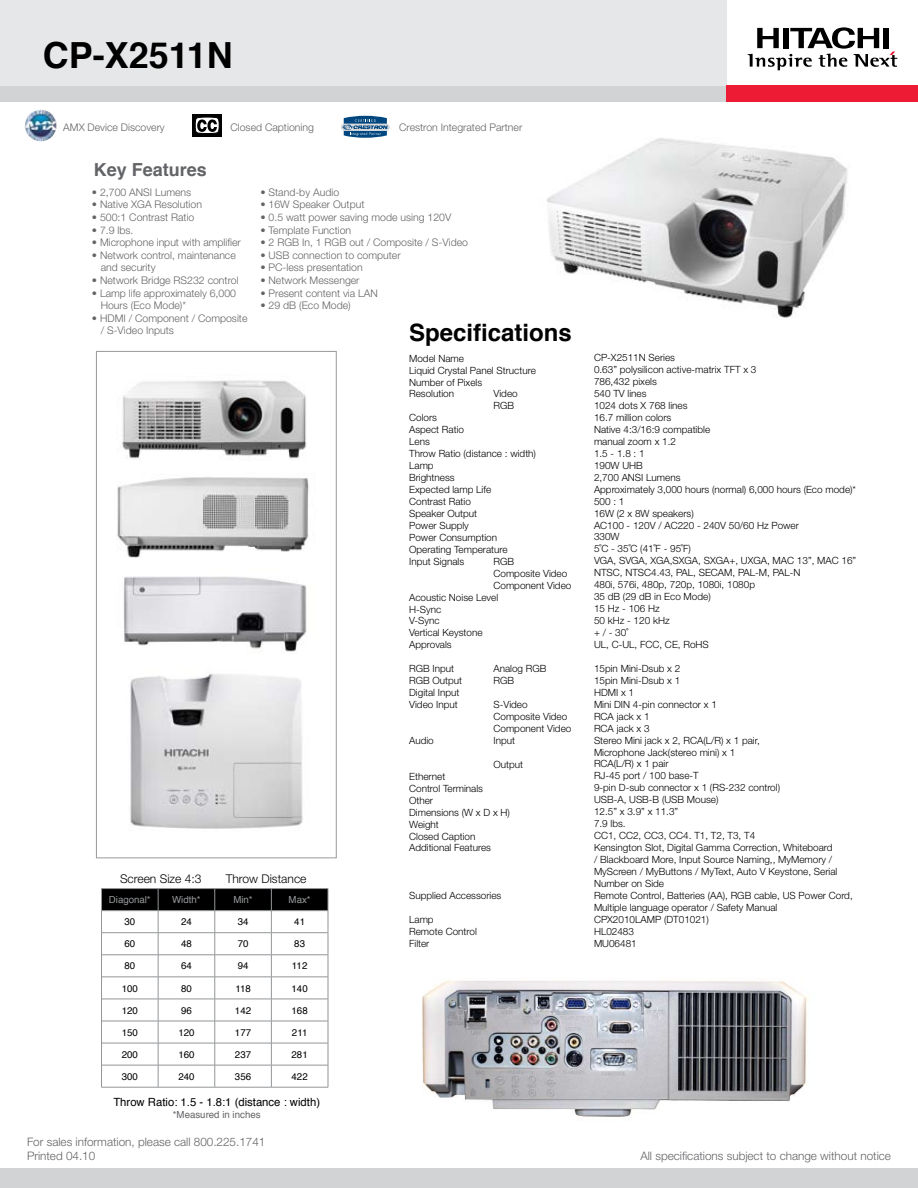
<style>
.page{position:relative;width:918px;height:1188px;background:#fff}
.page>*{position:absolute;margin:0;border:0;box-sizing:border-box;transform-origin:0 0}
.t1{font:700 36px "Helvetica";color:#000}
.t2{font:700 24px "Helvetica";color:#000}
.t3{font:700 18px "Helvetica";color:#636467}
.t4{font:300 12px "Helvetica Neue";color:#000}
.t5{font:300 11.7px/14.1px "Helvetica Neue";color:#636467}
.t6{font:11.25px "Helvetica";color:#000}
.t7{font:300 10.5px/12.6px "Helvetica Neue";color:#636467}
.t8{font:300 9.9px/12px "Helvetica Neue";color:#000}
.t9{font:9.75px "Helvetica";color:#000}
.t10{font:9.75px "Helvetica";color:#979a9c}
.t11{font:9.75px "Helvetica";color:#636467}
</style>
<div class="page">
<div style="left:0;top:1169px;width:918px;height:19px;background:#d1d3d4"></div>
<div style="left:0;top:86px;width:726px;height:16px;background:#d1d3d4"></div>
<div style="left:0;top:0;width:726px;height:86px;background:#e6e7e8"></div>
<svg style="left:748px;top:27px;width:149px;height:43px"></svg>
<div style="left:726px;top:86px;width:192px;height:16px;background:#ed1b34"></div>
<img style="left:546px;top:138px;width:302px;height:180px">
<hr style="left:101px;top:888px;width:57px;height:1px;background:#939598">
<hr style="left:158px;top:888px;width:57px;height:1px;background:#939598">
<hr style="left:215px;top:888px;width:56px;height:1px;background:#939598">
<hr style="left:271px;top:888px;width:57px;height:1px;background:#939598">
<hr style="left:101px;top:1087px;width:57px;height:1px;background:#939598">
<hr style="left:158px;top:1087px;width:57px;height:1px;background:#939598">
<hr style="left:215px;top:1087px;width:56px;height:1px;background:#939598">
<hr style="left:271px;top:1087px;width:57px;height:1px;background:#939598">
<svg style="left:101px;top:889px;width:228px;height:198px"></svg>
<img style="left:421px;top:980px;width:388px;height:137px">
<div style="left:96px;top:351px;width:240px;height:507px;border:1px solid #979a9c"></div>
<img style="left:122px;top:380px;width:185px;height:79px">
<img style="left:130px;top:673px;width:173px;height:156px">
<img style="left:124px;top:576px;width:183px;height:78px">
<img style="left:117px;top:477px;width:192px;height:81px">
<img style="left:29px;top:110px;width:13px;height:31px">
<img style="left:24px;top:115px;width:5px;height:21px">
<img style="left:53px;top:116px;width:4px;height:19px">
<div style="left:192px;top:114px;width:30px;height:22px;background:#000"></div>
<svg style="left:195px;top:117px;width:24px;height:17px"></svg>
<svg style="left:341px;top:116px;width:49px;height:22px"></svg>
<h1 class="t1" style="left:43px;top:26px;width:192px">CP-X2511N</h1>
<p class="t7" style="left:63px;top:121px;width:103px">AMX Device Discovery</p>
<p class="t7" style="left:230px;top:121px;width:85px">Closed Captioning</p>
<p class="t7" style="left:399px;top:121px;width:125px">Crestron Integrated Partner</p>
<h3 class="t3" style="left:94px;top:155px;width:115px">Key Features</h3>
<p class="t7" style="left:92px;top:186px;width:101px">• 2,700 ANSI Lumens</p>
<p class="t7" style="left:92px;top:198px;width:112px">• Native XGA Resolution</p>
<p class="t7" style="left:92px;top:211px;width:104px">• 500:1 Contrast Ratio</p>
<p class="t7" style="left:92px;top:223px;width:43px">• 7.9 lbs.</p>
<p class="t7" style="left:92px;top:236px;width:150px">• Microphone input with amplifier</p>
<p class="t7" style="left:101px;top:249px;width:137px;text-indent:-9px">• Network control, maintenance and security</p>
<p class="t7" style="left:92px;top:274px;width:148px">• Network Bridge RS232 control</p>
<p class="t7" style="left:101px;top:286px;width:137px;text-indent:-9px">• Lamp life approximately 6,000<br>Hours (Eco Mode)*</p>
<p class="t7" style="left:101px;top:312px;width:148px;text-indent:-9px">• HDMI / Component / Composite / S-Video Inputs</p>
<p class="t7" style="left:260px;top:186px;width:80px">• Stand-by Audio</p>
<p class="t7" style="left:260px;top:198px;width:106px">• 16W Speaker Output</p>
<p class="t7" style="left:260px;top:211px;width:192px">• 0.5 watt power saving mode using 120V</p>
<p class="t7" style="left:260px;top:223px;width:92px">• Template Function</p>
<p class="t7" style="left:260px;top:236px;width:209px">• 2 RGB In, 1 RGB out / Composite / S-Video</p>
<p class="t7" style="left:260px;top:249px;width:142px">• USB connection to computer</p>
<p class="t7" style="left:260px;top:261px;width:104px">• PC-less presentation</p>
<p class="t7" style="left:260px;top:274px;width:101px">• Network Messenger</p>
<p class="t7" style="left:260px;top:286px;width:119px">• Present content via LAN</p>
<p class="t7" style="left:260px;top:299px;width:92px">• 29 dB (Eco Mode)</p>
<h2 class="t2" style="left:409px;top:313px;width:164px">Specifications</h2>
<p class="t8" style="left:409px;top:352px;width:128px">Model Name<br>Liquid Crystal Panel Structure<br>Number of Pixels<br>Resolution</p>
<p class="t8" style="left:493px;top:388px;width:26px">Video<br>RGB</p>
<p class="t8" style="left:409px;top:412px;width:128px">Colors<br>Aspect Ratio<br>Lens<br>Throw Ratio (distance : width)<br>Lamp<br>Brightness<br>Expected lamp Life<br>Contrast Ratio<br>Speaker Output<br>Power Supply<br>Power Consumption<br>Operating Temperature<br>Input Signals</p>
<p class="t8" style="left:493px;top:555px;width:22px">RGB</p>
<p class="t8" style="left:493px;top:567px;width:75px">Composite Video</p>
<p class="t8" style="left:493px;top:579px;width:79px">Component Video</p>
<p class="t8" style="left:409px;top:591px;width:91px">Acoustic Noise Level</p>
<p class="t8" style="left:409px;top:603px;width:34px">H-Sync</p>
<p class="t8" style="left:409px;top:615px;width:32px">V-Sync</p>
<p class="t8" style="left:409px;top:627px;width:75px">Vertical Keystone</p>
<p class="t8" style="left:409px;top:639px;width:44px">Approvals</p>
<p class="t8" style="left:409px;top:663px;width:46px">RGB Input</p>
<p class="t8" style="left:493px;top:663px;width:55px">Analog RGB</p>
<p class="t8" style="left:409px;top:674px;width:55px">RGB Output</p>
<p class="t8" style="left:493px;top:674px;width:22px">RGB</p>
<p class="t8" style="left:409px;top:686px;width:52px">Digital Input<br>Video Input</p>
<p class="t8" style="left:493px;top:698px;width:79px">S-Video<br>Composite Video<br>Component Video</p>
<p class="t8" style="left:409px;top:734px;width:26px">Audio</p>
<p class="t8" style="left:493px;top:734px;width:23px">Input</p>
<p class="t8" style="left:493px;top:758px;width:31px">Output</p>
<p class="t8" style="left:409px;top:770px;width:102px">Ethernet<br>Control Terminals<br>Other<br>Dimensions (W x D x H)<br>Weight<br>Closed Caption<br>Additional Features</p>
<p class="t4" style="left:120px;top:871px;width:83px">Screen Size 4:3</p>
<p class="t4" style="left:226px;top:871px;width:82px">Throw Distance</p>
<p class="t10" style="left:109px;top:892px;width:43px">Diagonal*</p>
<p class="t10" style="left:172px;top:892px;width:30px">Width*</p>
<p class="t10" style="left:233px;top:892px;width:21px">Min*</p>
<p class="t10" style="left:289px;top:892px;width:24px">Max*</p>
<p class="t9" style="left:124px;top:914px;width:12px">30</p>
<p class="t9" style="left:181px;top:914px;width:12px">24</p>
<p class="t9" style="left:238px;top:914px;width:12px">34</p>
<p class="t9" style="left:294px;top:914px;width:12px">41</p>
<p class="t9" style="left:124px;top:936px;width:12px">60</p>
<p class="t9" style="left:181px;top:936px;width:12px">48</p>
<p class="t9" style="left:238px;top:936px;width:12px">70</p>
<p class="t9" style="left:294px;top:936px;width:12px">83</p>
<p class="t9" style="left:124px;top:959px;width:12px">80</p>
<p class="t9" style="left:181px;top:959px;width:12px">64</p>
<p class="t9" style="left:238px;top:959px;width:12px">94</p>
<p class="t9" style="left:292px;top:959px;width:17px">112</p>
<p class="t9" style="left:122px;top:981px;width:18px">100</p>
<p class="t9" style="left:181px;top:981px;width:12px">80</p>
<p class="t9" style="left:235px;top:981px;width:17px">118</p>
<p class="t9" style="left:292px;top:981px;width:18px">140</p>
<p class="t9" style="left:122px;top:1003px;width:18px">120</p>
<p class="t9" style="left:181px;top:1003px;width:12px">96</p>
<p class="t9" style="left:235px;top:1003px;width:18px">142</p>
<p class="t9" style="left:292px;top:1003px;width:18px">168</p>
<p class="t9" style="left:122px;top:1025px;width:18px">150</p>
<p class="t9" style="left:178px;top:1025px;width:18px">120</p>
<p class="t9" style="left:235px;top:1025px;width:18px">177</p>
<p class="t9" style="left:292px;top:1025px;width:17px">211</p>
<p class="t9" style="left:122px;top:1047px;width:18px">200</p>
<p class="t9" style="left:178px;top:1047px;width:18px">160</p>
<p class="t9" style="left:235px;top:1047px;width:18px">237</p>
<p class="t9" style="left:292px;top:1047px;width:18px">281</p>
<p class="t9" style="left:122px;top:1069px;width:18px">300</p>
<p class="t9" style="left:178px;top:1069px;width:18px">240</p>
<p class="t9" style="left:235px;top:1069px;width:18px">356</p>
<p class="t9" style="left:292px;top:1069px;width:18px">422</p>
<p class="t6" style="left:113px;top:1094px;width:208px">Throw Ratio: 1.5 - 1.8:1 (distance : width)</p>
<p class="t11" style="left:173px;top:1107px;width:89px">*Measured in inches</p>
<p class="t5" style="left:27px;top:1135px;width:240px">For sales information, please call 800.225.1741<br>Printed 04.10</p>
<p class="t8" style="left:409px;top:890px;width:94px">Supplied Accessories</p>
<p class="t8" style="left:409px;top:913px;width:69px">Lamp<br>Remote Control<br>Filter</p>
<p class="t8" style="left:594px;top:352px;width:264px">CP-X2511N Series<br>0.63” polysilicon active-matrix TFT x 3<br>786,432 pixels<br>540 TV lines<br>1024 dots X 768 lines<br>16.7 million colors<br>Native 4:3/16:9 compatible<br>manual zoom x 1.2<br>1.5 - 1.8 : 1<br>190W UHB<br>2,700 ANSI Lumens<br>Approximately 3,000 hours (normal) 6,000 hours (Eco mode)*<br>500 : 1<br>16W (2 x 8W speakers)<br>AC100 - 120V / AC220 - 240V 50/60 Hz Power<br>330W<br>5˚C - 35˚C (41˚F - 95˚F)<br>VGA, SVGA, XGA,SXGA, SXGA+, UXGA, MAC 13”, MAC 16”<br>NTSC, NTSC4.43, PAL, SECAM, PAL-M, PAL-N<br>480i, 576i, 480p, 720p, 1080i, 1080p<br>35 dB (29 dB in Eco Mode)<br>15 Hz - 106 Hz<br>50 kHz - 120 kHz<br>+ / - 30˚<br>UL, C-UL, FCC, CE, RoHS</p>
<p class="t8" style="left:594px;top:662px;width:260px">15pin Mini-Dsub x 2<br>15pin Mini-Dsub x 1<br>HDMI x 1<br>Mini DIN 4-pin connector x 1<br>RCA jack x 1<br>RCA jack x 3<br>Stereo Mini jack x 2, RCA(L/R) x 1 pair,<br>Microphone Jack(stereo mini) x 1<br>RCA(L/R) x 1 pair<br>RJ-45 port / 100 base-T<br>9-pin D-sub connector x 1 (RS-232 control)<br>USB-A, USB-B (USB Mouse)<br>12.5” x 3.9” x 11.3”<br>7.9 lbs.<br>CC1, CC2, CC3, CC4. T1, T2, T3, T4<br>Kensington Slot, Digital Gamma Correction, Whiteboard<br>/ Blackboard More, Input Source Naming,, MyMemory /<br>MyScreen / MyButtons / MyText, Auto V Keystone, Serial<br>Number on Side<br>Remote Control, Batteries (AA), RGB cable, US Power Cord,<br>Multiple language operator / Safety Manual<br>CPX2010LAMP (DT01021)<br>HL02483<br>MU06481</p>
<p class="t5" style="left:640px;top:1149px;width:252px">All specifications subject to change without notice</p>
</div>
